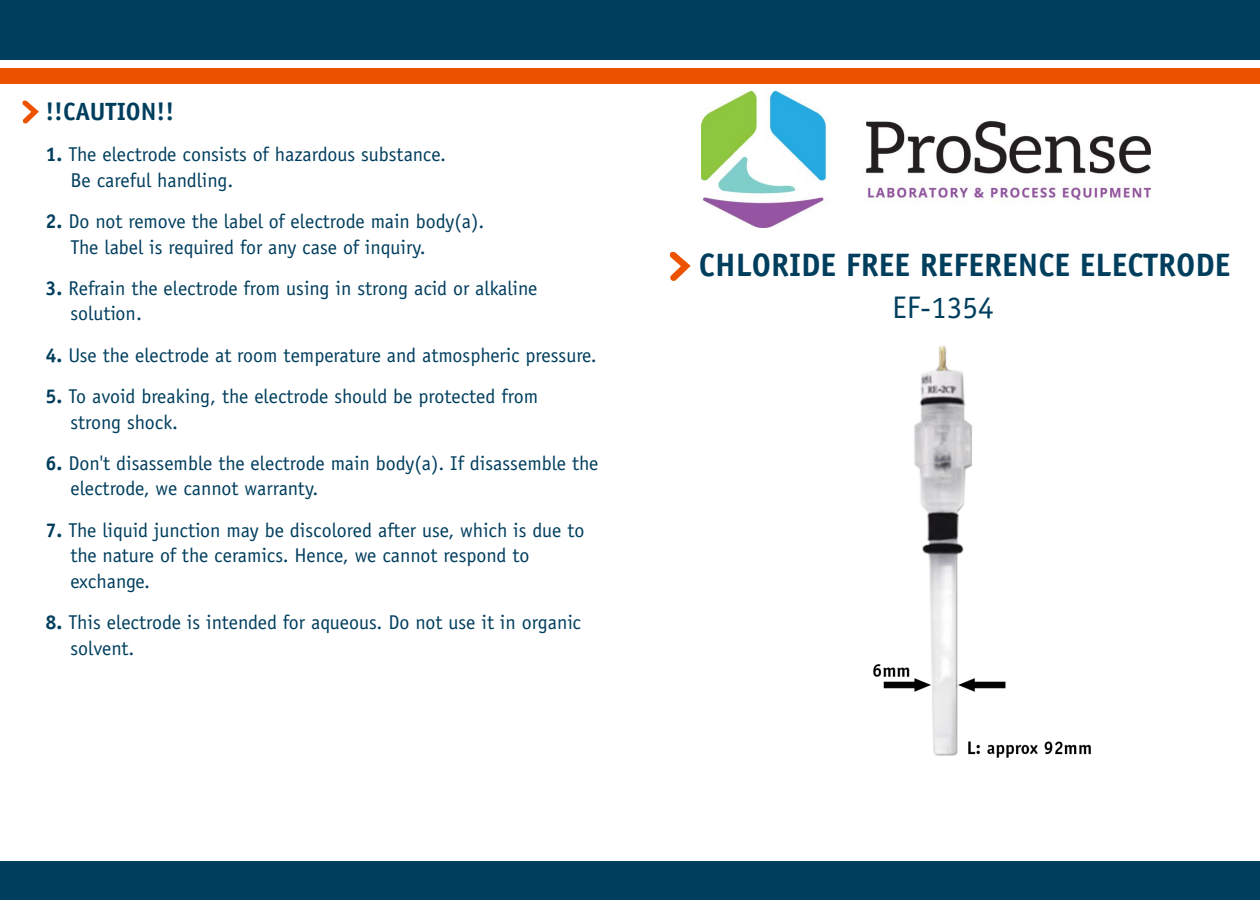
<style>
.page{position:relative;width:1260px;height:900px;background:#fff}
.page>*{position:absolute;margin:0;border:0;box-sizing:border-box;transform-origin:0 0}
.t1{font:700 32.5px "Officina Sans";color:#003e5e}
.t2{font:31.25px "Officina Sans";color:#003e5e}
.t3{font:700 25px "Officina Sans";color:#003e5e}
.t4{font:20px/25.5px "Officina Sans";color:#003e5e}
.s1{font-weight:700}
</style>
<div class="page">
<div style="left:0;top:0;width:1260px;height:60px;background:#003e5e"></div>
<div style="left:0;top:68px;width:1260px;height:15px;background:#ed5200"></div>
<div style="left:0;top:862px;width:1260px;height:38px;background:#003e5e"></div>
<svg style="left:22px;top:100px;width:17px;height:24px"></svg>
<img style="left:873px;top:346px;width:218px;height:412px">
<svg style="left:669px;top:251px;width:22px;height:30px"></svg>
<img style="left:702px;top:92px;width:448px;height:135px">
<p class="t3" style="left:45px;top:96px;width:130px">!!CAUTION!!</p>
<p class="t4" style="left:70px;top:142px;width:377px;text-indent:-25px"><span class="s1">1.</span> The electrode consists of hazardous substance.<br>Be careful handling.</p>
<p class="t4" style="left:70px;top:208px;width:415px;text-indent:-25px"><span class="s1">2.</span> Do not remove the label of electrode main body(a).<br>The label is required for any case of inquiry.</p>
<p class="t4" style="left:70px;top:275px;width:469px;text-indent:-25px"><span class="s1">3.</span> Refrain the electrode from using in strong acid or alkaline solution.</p>
<p class="t4" style="left:45px;top:342px;width:553px"><span class="s1">4.</span> Use the electrode at room temperature and atmospheric pressure.</p>
<p class="t4" style="left:70px;top:383px;width:469px;text-indent:-25px"><span class="s1">5.</span> To avoid breaking, the electrode should be protected from strong shock.</p>
<p class="t4" style="left:70px;top:450px;width:530px;text-indent:-25px"><span class="s1">6.</span> Don't disassemble the electrode main body(a). If disassemble the electrode, we cannot warranty.</p>
<p class="t4" style="left:70px;top:517px;width:516px;text-indent:-25px"><span class="s1">7.</span> The liquid junction may be discolored after use, which is due to the nature of the ceramics. Hence, we cannot respond to exchange.</p>
<p class="t4" style="left:70px;top:610px;width:512px;text-indent:-25px"><span class="s1">8.</span> This electrode is intended for aqueous. Do not use it in organic solvent.</p>
<h1 class="t1" style="left:699px;top:245px;width:533px">CHLORIDE FREE REFERENCE ELECTRODE</h1>
<h2 class="t2" style="left:892px;top:289px;width:103px">EF-1354</h2>
</div>
